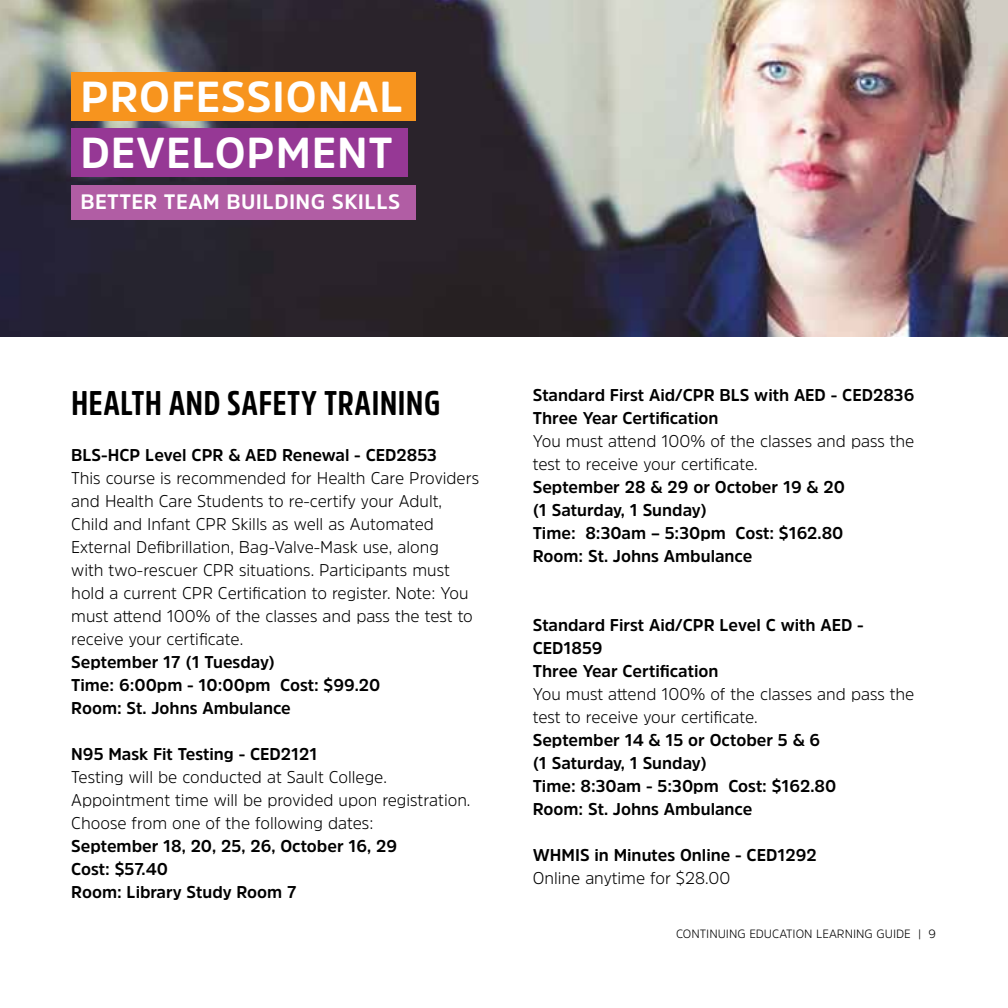
<style>
.page{position:relative;width:1008px;height:1008px;background:#fff}
.page>*{position:absolute;margin:0;border:0;box-sizing:border-box;transform-origin:0 0}
.t1{font:700 43.2px/56.6px "Amsi Pro";letter-spacing:.02em;color:#fff}
.t2{font:700 34px "Amsi Pro Cond";letter-spacing:.02em;color:#000}
.t3{font:700 20.8px "Amsi Pro";letter-spacing:.02em;color:#fff}
.t4{font:300 17px/23px "Amsi Pro";color:#000}
.t5{font:700 17px/23px "Amsi Pro";color:#000}
.t6{font:300 12px "Amsi Pro";color:#000}
</style>
<div class="page">
<img style="left:0;top:0;width:1008px;height:337px">
<div style="left:71px;top:129px;width:337px;height:48px;background:#963895"></div>
<div style="left:71px;top:186px;width:344px;height:34px;background:#b15da4"></div>
<div style="left:71px;top:72px;width:344px;height:48px;background:#f7941e"></div>
<h1 class="t1" style="left:80px;top:67px;width:324px">PROFESSIONAL<br>DEVELOPMENT</h1>
<p class="t3" style="left:80px;top:188px;width:321px">BETTER TEAM BUILDING SKILLS</p>
<h2 class="t2" style="left:72px;top:380px;width:370px">HEALTH AND SAFETY TRAINING</h2>
<p class="t5" style="left:71px;top:443px;width:367px">BLS-HCP Level CPR &amp; AED Renewal - CED2853</p>
<p class="t4" style="left:71px;top:466px;width:409px">This course is recommended for Health Care Providers and Health Care Students to re-certify your Adult, Child and Infant CPR Skills as well as Automated External Defibrillation, Bag-Valve-Mask use, along<br>with two-rescuer CPR situations. Participants must hold a current CPR Certification to register. Note: You must attend 100% of the classes and pass the test to receive your certificate.</p>
<p class="t5" style="left:71px;top:650px;width:311px">September 17 (1 Tuesday)<br>Time: 6:00pm - 10:00pm Cost: $99.20<br>Room: St. Johns Ambulance</p>
<p class="t5" style="left:71px;top:742px;width:248px">N95 Mask Fit Testing - CED2121</p>
<p class="t4" style="left:71px;top:765px;width:401px">Testing will be conducted at Sault College.<br>Appointment time will be provided upon registration.<br>Choose from one of the following dates:</p>
<p class="t5" style="left:71px;top:834px;width:327px">September 18, 20, 25, 26, October 16, 29<br>Cost: $57.40<br>Room: Library Study Room 7</p>
<p class="t5" style="left:533px;top:383px;width:383px">Standard First Aid/CPR BLS with AED - CED2836<br>Three Year Certification</p>
<p class="t4" style="left:533px;top:429px;width:383px">You must attend 100% of the classes and pass the test to receive your certificate.</p>
<p class="t5" style="left:533px;top:475px;width:314px">September 28 &amp; 29 or October 19 &amp; 20 (1 Saturday, 1 Sunday)<br>Time: 8:30am – 5:30pm Cost: $162.80<br>Room: St. Johns Ambulance</p>
<p class="t5" style="left:533px;top:613px;width:333px">Standard First Aid/CPR Level C with AED -<br>CED1859<br>Three Year Certification</p>
<p class="t4" style="left:533px;top:682px;width:383px">You must attend 100% of the classes and pass the test to receive your certificate.</p>
<p class="t5" style="left:533px;top:728px;width:305px">September 14 &amp; 15 or October 5 &amp; 6 (1 Saturday, 1 Sunday)<br>Time: 8:30am - 5:30pm Cost: $162.80<br>Room: St. Johns Ambulance</p>
<p class="t5" style="left:533px;top:843px;width:286px">WHMIS in Minutes Online - CED1292</p>
<p class="t4" style="left:533px;top:866px;width:199px">Online anytime for $28.00</p>
<p class="t6" style="left:676px;top:925px;width:261px">CONTINUING EDUCATION LEARNING GUIDE | 9</p>
</div>
